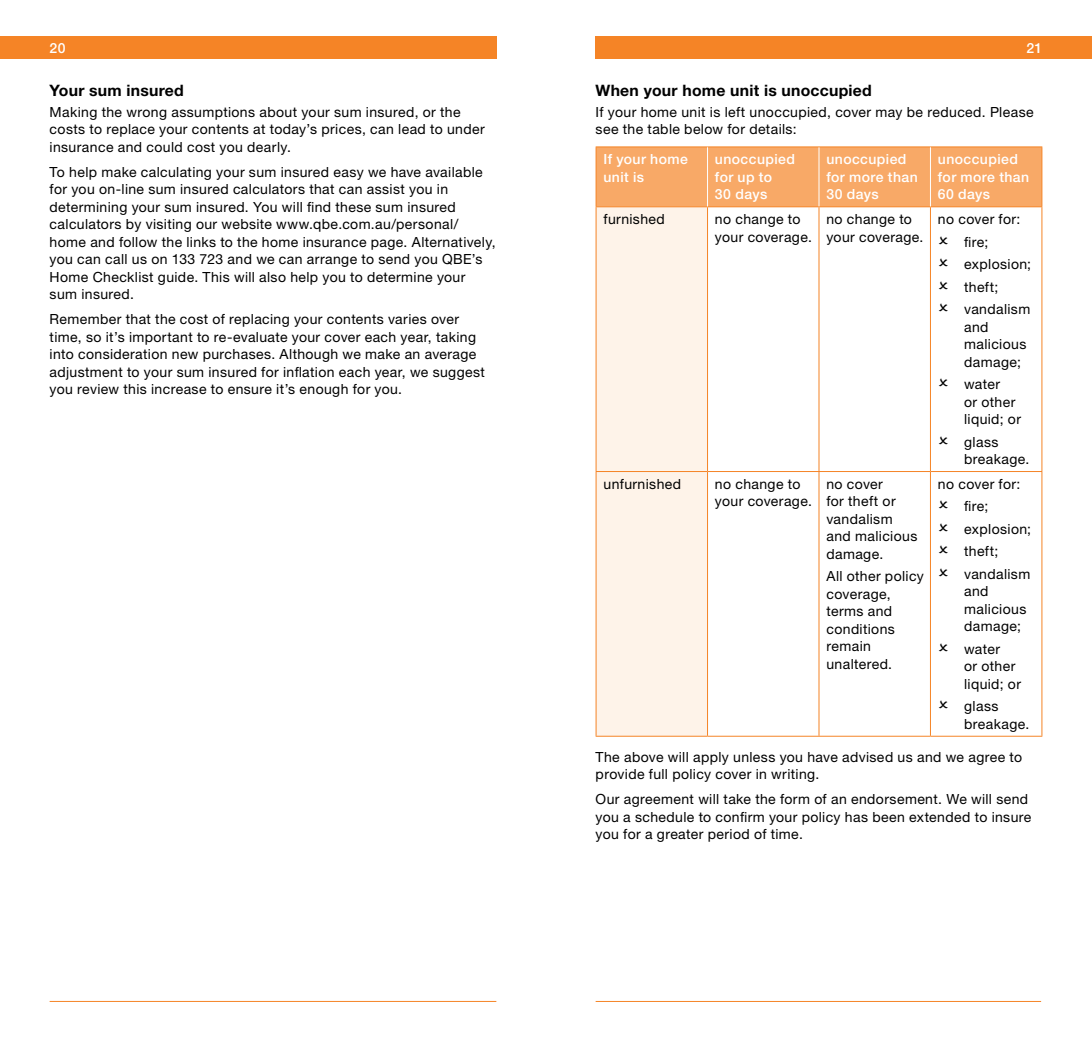
<style>
.page{position:relative;width:1092px;height:1042px;background:#fff}
.page>*{position:absolute;margin:0;border:0;box-sizing:border-box;transform-origin:0 0}
.t1{font:700 15.75px "Helvetica Neue LT Std";letter-spacing:.015em;color:#000}
.t2{font:14px/17.5px "Helvetica Neue LT Std";letter-spacing:.025em;color:#000}
.t3{font:500 14px/17.5px "Helvetica Neue LT Std";letter-spacing:.03em;color:#fff}
</style>
<div class="page">
<div style="left:0;top:37px;width:496px;height:22px;background:#f58426"></div>
<hr style="left:50px;top:1001px;width:446px;height:1px;background:#f58426">
<div style="left:595px;top:37px;width:496px;height:22px;background:#f58426"></div>
<hr style="left:595px;top:1001px;width:445px;height:1px;background:#f58426">
<div style="left:596px;top:147px;width:445px;height:59px;background:#f8a967"></div>
<div style="left:596px;top:207px;width:111px;height:529px;background:#fef3e9"></div>
<hr style="left:818px;top:207px;width:1px;height:264px;background:#f58426">
<hr style="left:595px;top:471px;width:112px;height:1px;background:#f58426">
<hr style="left:707px;top:471px;width:112px;height:1px;background:#f58426">
<hr style="left:819px;top:471px;width:111px;height:1px;background:#f58426">
<hr style="left:930px;top:471px;width:112px;height:1px;background:#f58426">
<hr style="left:818px;top:472px;width:1px;height:264px;background:#f58426">
<hr style="left:929px;top:207px;width:1px;height:264px;background:#f58426">
<hr style="left:1041px;top:207px;width:1px;height:264px;background:#f58426">
<hr style="left:929px;top:472px;width:1px;height:264px;background:#f58426">
<hr style="left:1041px;top:472px;width:1px;height:264px;background:#f58426">
<hr style="left:707px;top:736px;width:112px;height:1px;background:#f58426">
<hr style="left:819px;top:736px;width:111px;height:1px;background:#f58426">
<hr style="left:930px;top:736px;width:112px;height:1px;background:#f58426">
<hr style="left:595px;top:207px;width:1px;height:264px;background:#f58426">
<hr style="left:707px;top:207px;width:1px;height:264px;background:#f58426">
<hr style="left:595px;top:472px;width:1px;height:264px;background:#f58426">
<hr style="left:707px;top:472px;width:1px;height:264px;background:#f58426">
<hr style="left:595px;top:736px;width:112px;height:1px;background:#f58426">
<hr style="left:707px;top:146px;width:112px;height:1px;background:#f58426">
<hr style="left:707px;top:206px;width:112px;height:1px;background:#f58426">
<hr style="left:595px;top:146px;width:112px;height:1px;background:#f58426">
<hr style="left:595px;top:147px;width:1px;height:59px;background:#f58426">
<hr style="left:595px;top:206px;width:112px;height:1px;background:#f58426">
<hr style="left:707px;top:147px;width:1px;height:59px;background:#fff">
<hr style="left:819px;top:146px;width:111px;height:1px;background:#f58426">
<hr style="left:930px;top:146px;width:112px;height:1px;background:#f58426">
<hr style="left:1041px;top:147px;width:1px;height:59px;background:#f58426">
<hr style="left:819px;top:206px;width:111px;height:1px;background:#f58426">
<hr style="left:930px;top:206px;width:112px;height:1px;background:#f58426">
<hr style="left:818px;top:147px;width:1px;height:59px;background:#fff">
<hr style="left:929px;top:147px;width:1px;height:59px;background:#fff">
<p class="t3" style="left:50px;top:39px;width:18px">20</p>
<p class="t3" style="left:1026px;top:39px;width:17px">21</p>
<p class="t1" style="left:595px;top:80px;width:277px">When your home unit is unoccupied</p>
<p class="t2" style="left:595px;top:103px;width:439px">If your home unit is left unoccupied, cover may be reduced. Please see the table below for details:</p>
<p class="t3" style="left:603px;top:150px;width:86px">If your home unit is</p>
<p class="t3" style="left:715px;top:150px;width:82px">unoccupied for up to<br>30 days</p>
<p class="t3" style="left:826px;top:150px;width:93px">unoccupied for more than<br>30 days</p>
<p class="t3" style="left:937px;top:150px;width:93px">unoccupied for more than<br>60 days</p>
<p class="t2" style="left:603px;top:210px;width:63px">furnished</p>
<p class="t2" style="left:715px;top:210px;width:99px">no change to your coverage.</p>
<p class="t2" style="left:826px;top:210px;width:99px">no change to your coverage.</p>
<p class="t2" style="left:964px;top:208px;width:68px;line-height:22.4px;text-indent:-26px">no cover for: fire; explosion; theft; vandalism</p>
<p class="t2" style="left:964px;top:318px;width:64px">and malicious damage;</p>
<p class="t2" style="left:964px;top:375px;width:58px">water<br>or other liquid; or</p>
<p class="t2" style="left:964px;top:433px;width:67px">glass breakage.</p>
<p class="t2" style="left:603px;top:475px;width:79px">unfurnished</p>
<p class="t2" style="left:715px;top:475px;width:99px">no change to your coverage.</p>
<p class="t2" style="left:826px;top:475px;width:92px">no cover<br>for theft or vandalism and malicious damage.</p>
<p class="t2" style="left:826px;top:567px;width:99px">All other policy coverage, terms and conditions remain unaltered.</p>
<p class="t1" style="left:50px;top:80px;width:135px">Your sum insured</p>
<p class="t2" style="left:50px;top:103px;width:436px">Making the wrong assumptions about your sum insured, or the costs to replace your contents at today’s prices, can lead to under insurance and could cost you dearly.</p>
<p class="t2" style="left:50px;top:163px;width:447px">To help make calculating your sum insured easy we have available for you on-line sum insured calculators that can assist you in determining your sum insured. You will find these sum insured calculators by visiting our website www.qbe.com.au/personal/ home and follow the links to the home insurance page. Alternatively, you can call us on 133 723 and we can arrange to send you QBE’s Home Checklist guide. This will also help you to determine your sum insured.</p>
<p class="t2" style="left:50px;top:310px;width:437px">Remember that the cost of replacing your contents varies over time, so it’s important to re-evaluate your cover each year, taking into consideration new purchases. Although we make an average adjustment to your sum insured for inflation each year, we suggest you review this increase to ensure it’s enough for you.</p>
<p class="t2" style="left:964px;top:472px;width:68px;line-height:22.4px;text-indent:-26px">no cover for: fire; explosion; theft; vandalism</p>
<p class="t2" style="left:964px;top:582px;width:64px">and malicious damage;</p>
<p class="t2" style="left:964px;top:640px;width:58px">water<br>or other liquid; or</p>
<p class="t2" style="left:964px;top:697px;width:67px">glass breakage.</p>
<p class="t2" style="left:595px;top:748px;width:428px">The above will apply unless you have advised us and we agree to provide full policy cover in writing.</p>
<p class="t2" style="left:595px;top:790px;width:437px">Our agreement will take the form of an endorsement. We will send you a schedule to confirm your policy has been extended to insure you for a greater period of time.</p>
</div>
